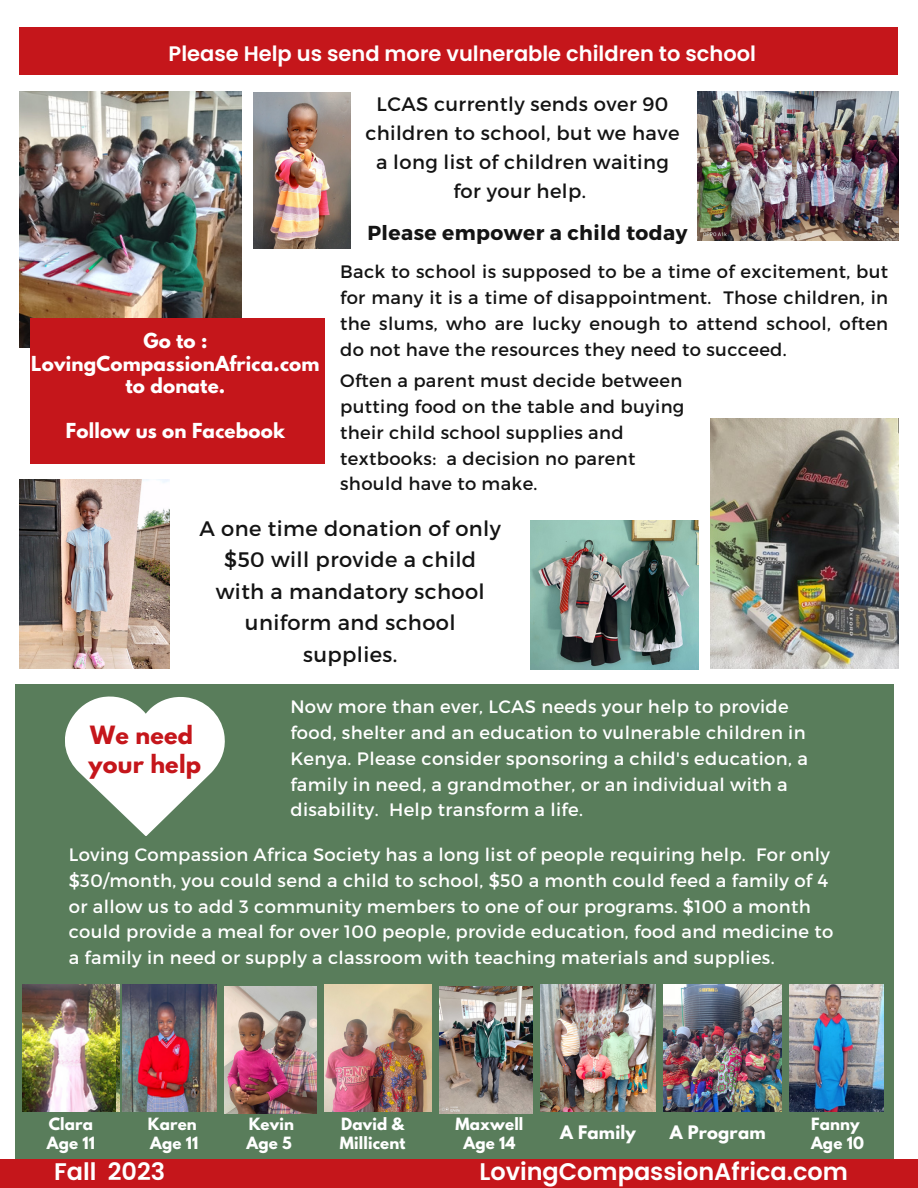
<style>
.page{position:relative;width:918px;height:1188px;background:#fff}
.page>*{position:absolute;margin:0;border:0;box-sizing:border-box;transform-origin:0 0}
.t1{font:600 24px "Poppins";color:#fff}
.t2{font:700 22.35px "League Spartan";letter-spacing:.01em;color:#c5161b}
.t3{font:21px/31.5px "Montserrat";letter-spacing:.02em;color:#141414;text-align:center}
.t4{font:600 21px "Poppins";color:#fff}
.t5{font:700 20.25px "Montserrat";letter-spacing:.02em;color:#141414}
.t6{font:19.5px/29px "Montserrat";letter-spacing:.02em;color:#141414;text-align:center}
.t7{font:700 18.3px/22.5px "League Spartan";letter-spacing:.01em;color:#fff;text-align:center}
.t8{font:18px/25.8px "Montserrat";letter-spacing:.02em;color:#fff}
.t9{font:18px/25.8px "Montserrat";letter-spacing:.02em;color:#141414;text-align:justify}
.t10{font:700 16.5px "League Spartan";letter-spacing:.01em;color:#fff}
.t11{font:700 15px "League Spartan";letter-spacing:.01em;color:#fff}
</style>
<div class="page">
<div style="left:15px;top:685px;width:879px;height:503px;background:#597d5b"></div>
<svg style="left:65px;top:697px;width:160px;height:139px"></svg>
<div style="left:0;top:1159px;width:918px;height:29px;background:#c5161b"></div>
<img style="left:26px;top:985px;width:94px;height:127px">
<img style="left:123px;top:985px;width:93px;height:127px">
<img style="left:225px;top:986px;width:92px;height:127px">
<img style="left:325px;top:985px;width:107px;height:127px">
<img style="left:790px;top:985px;width:93px;height:127px">
<img style="left:541px;top:985px;width:115px;height:127px">
<img style="left:663px;top:985px;width:118px;height:127px">
<img style="left:440px;top:986px;width:93px;height:127px">
<img style="left:22px;top:984px;width:93px;height:127px">
<img style="left:20px;top:92px;width:221px;height:255px">
<div style="left:30px;top:319px;width:295px;height:145px;background:#c5161b"></div>
<img style="left:20px;top:479px;width:149px;height:189px">
<img style="left:254px;top:93px;width:97px;height:155px">
<img style="left:698px;top:92px;width:200px;height:148px">
<div style="left:20px;top:27px;width:878px;height:48px;background:#c5161b"></div>
<img style="left:711px;top:419px;width:188px;height:250px">
<img style="left:531px;top:521px;width:167px;height:148px">
<p class="t4" style="left:169px;top:39px;width:589px">Please Help us send more vulnerable children to school</p>
<p class="t6" style="left:365px;top:88px;width:316px">LCAS currently sends over 90 children to school, but we have a long list of children waiting for your help.</p>
<p class="t7" style="left:31px;top:332px;width:290px">Go to :<br>LovingCompassionAfrica.com to donate.</p>
<p class="t7" style="left:66px;top:422px;width:220px">Follow us on Facebook</p>
<p class="t5" style="left:367px;top:220px;width:322px">Please empower a child today</p>
<p class="t9" style="left:340px;top:258px;width:550px">Back to school is supposed to be a time of excitement, but for many it is a time of disappointment. Those children, in the slums, who are lucky enough to attend school, often do not have the resources they need to succeed.</p>
<p class="t9" style="left:340px;top:367px;width:346px;text-align:left">Often a parent must decide between putting food on the table and buying their child school supplies and textbooks: a decision no parent should have to make.</p>
<p class="t3" style="left:200px;top:512px;width:303px">A one time donation of only $50 will provide a child with a mandatory school uniform and school supplies.</p>
<p class="t2" style="left:90px;top:724px;width:104px">We need</p>
<p class="t2" style="left:89px;top:752px;width:114px">your help</p>
<p class="t8" style="left:290px;top:693px;width:519px">Now more than ever, LCAS needs your help to provide food, shelter and an education to vulnerable children in Kenya. Please consider sponsoring a child's education, a family in need, a grandmother, or an individual with a disability. Help transform a life.</p>
<p class="t8" style="left:69px;top:841px;width:766px">Loving Compassion Africa Society has a long list of people requiring help. For only $30/month, you could send a child to school, $50 a month could feed a family of 4 or allow us to add 3 community members to one of our programs. $100 a month could provide a meal for over 100 people, provide education, food and medicine to a family in need or supply a classroom with teaching materials and supplies.</p>
<p class="t11" style="left:49px;top:1116px;width:46px">Clara</p>
<p class="t11" style="left:47px;top:1135px;width:50px">Age 11</p>
<p class="t11" style="left:148px;top:1116px;width:51px">Karen</p>
<p class="t11" style="left:150px;top:1135px;width:50px">Age 11</p>
<p class="t11" style="left:249px;top:1116px;width:47px">Kevin</p>
<p class="t11" style="left:247px;top:1135px;width:47px">Age 5</p>
<p class="t11" style="left:341px;top:1116px;width:64px">David &amp;</p>
<p class="t11" style="left:340px;top:1135px;width:67px">Millicent</p>
<p class="t11" style="left:456px;top:1116px;width:69px">Maxwell</p>
<p class="t11" style="left:464px;top:1135px;width:54px">Age 14</p>
<p class="t10" style="left:560px;top:1124px;width:77px">A Family</p>
<p class="t10" style="left:670px;top:1124px;width:97px">A Program</p>
<p class="t11" style="left:811px;top:1116px;width:50px">Fanny</p>
<p class="t11" style="left:811px;top:1135px;width:54px">Age 10</p>
<p class="t1" style="left:54px;top:1155px;width:113px">Fall 2023</p>
<p class="t1" style="left:479px;top:1155px;width:370px">LovingCompassionAfrica.com</p>
</div>
